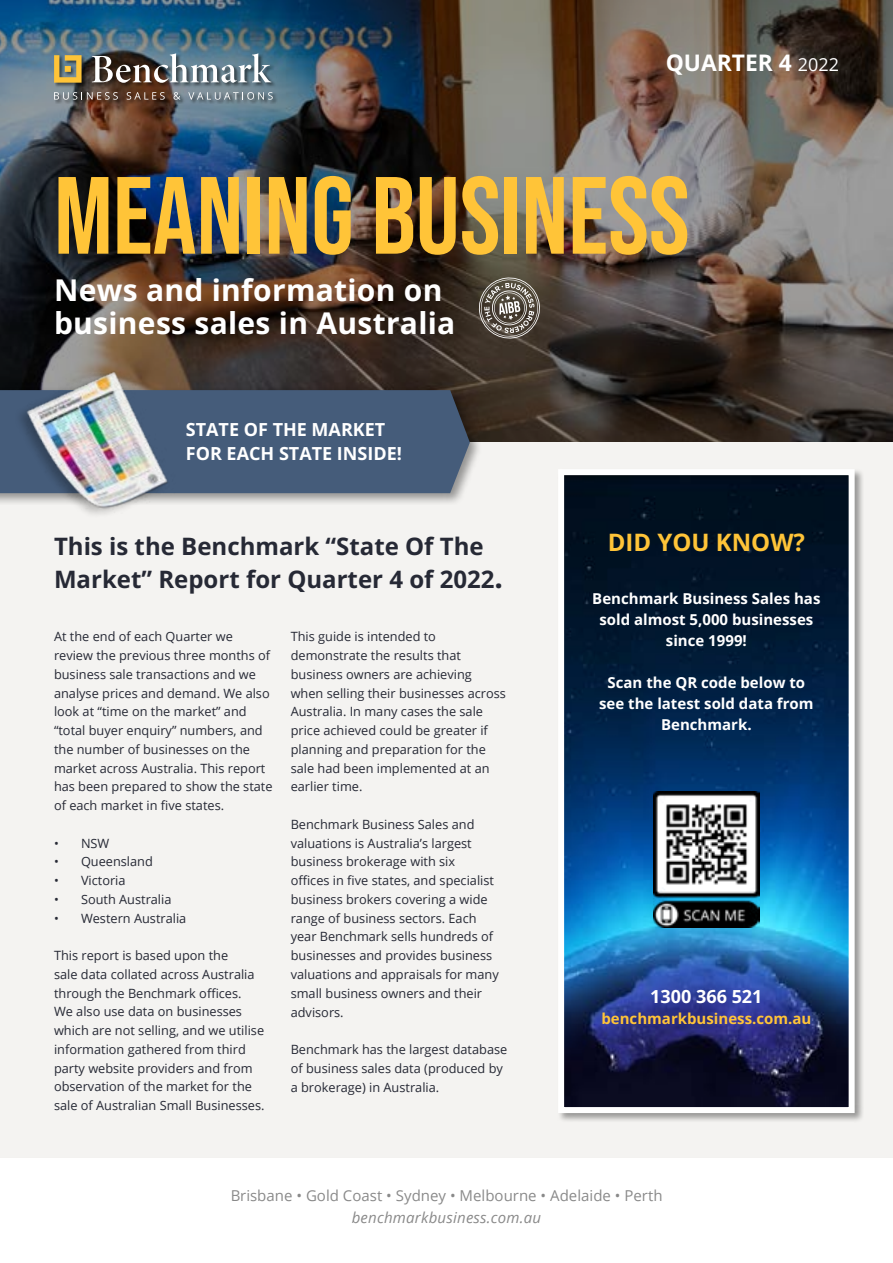
<style>
.page{position:relative;width:893px;height:1263px;background:#f4f3f1}
.page>*{position:absolute;margin:0;border:0;box-sizing:border-box;transform-origin:0 0}
.t1{font:109.5px "Bebas Neue";color:#ffc438}
.t2{font:700 30px/33px "Open Sans";letter-spacing:.01em;color:#fff}
.t3{font:700 24px/33px "Open Sans";color:#262935}
.t4{font:700 24px "Open Sans";color:#ffc438}
.t5{font:700 22.8px "Open Sans";color:#fff}
.t6{font:700 18px/24px "Open Sans";color:#fff}
.t7{font:700 15px/21px "Open Sans";color:#fff;text-align:center}
.t8{font:15px "Open Sans";color:#494949}
.t9{font:italic 15px "Open Sans";letter-spacing:.015em;color:#494949}
.t10{font:700 15px "Open Sans";color:#ffc438}
.t11{font:12.75px/18.8px "Open Sans";color:#262935}
.s1{font-weight:400;font-size:18px}
.s2{font-size:30px}
</style>
<div class="page">
<img style="left:0;top:0;width:893px;height:442px">
<div style="left:0;top:387px;width:482px;height:118px;background:#000;opacity:.4"></div>
<div style="left:239px;top:390px;width:231px;height:103px;background:#455c7a"></div>
<div style="left:0;top:1158px;width:893px;height:105px;background:#fff"></div>
<img style="left:0;top:325px;width:239px;height:189px">
<svg style="left:477px;top:275px;width:65px;height:65px;background:#6e675d"></svg>
<div style="left:558px;top:469px;width:306px;height:654px;background:#000;opacity:.38"></div>
<img style="left:565px;top:476px;width:283px;height:630px">
<div style="left:558px;top:469px;width:297px;height:644px;border:6px solid #fff"></div>
<img style="left:654px;top:791px;width:105px;height:136px">
<div style="left:55px;top:54px;width:222px;height:50px;background:#000;opacity:.5"></div>
<svg style="left:92px;top:53px;width:179px;height:30px"></svg>
<svg style="left:54px;top:92px;width:64px;height:8px"></svg>
<svg style="left:127px;top:92px;width:38px;height:8px"></svg>
<svg style="left:174px;top:92px;width:6px;height:8px"></svg>
<svg style="left:188px;top:92px;width:85px;height:8px"></svg>
<svg style="left:54px;top:55px;width:28px;height:28px"></svg>
<h3 class="t5" style="left:666px;top:48px;width:175px">QUARTER 4 <span class="s1">2022</span></h3>
<h1 class="t1" style="left:54px;top:154px;width:637px">MEANING BUSINESS</h1>
<h2 class="t2" style="left:54px;top:272px;width:403px">News and information on business sales in Australia</h2>
<h3 class="t6" style="left:186px;top:417px;width:218px">STATE OF THE MARKET<br>FOR EACH STATE INSIDE!</h3>
<h3 class="t3" style="left:54px;top:529px;width:451px">This is the Benchmark “State Of The<br>Market” Report for Quarter 4 of 2022<span class="s2">.</span></h3>
<h3 class="t4" style="left:608px;top:526px;width:199px">DID YOU KNOW?</h3>
<p class="t7" style="left:592px;top:587px;width:230px">Benchmark Business Sales has sold almost 5,000 businesses since 1999!</p>
<p class="t7" style="left:599px;top:671px;width:216px">Scan the QR code below to see the latest sold data from<br>Benchmark.</p>
<p class="t11" style="left:54px;top:627px;width:220px">At the end of each Quarter we review the previous three months of business sale transactions and we analyse prices and demand. We also look at “time on the market” and “total buyer enquiry” numbers, and the number of businesses on the market across Australia. This report has been prepared to show the state of each market in five states.</p>
<p class="t11" style="left:54px;top:833px;width:57px">• NSW</p>
<p class="t11" style="left:54px;top:852px;width:100px">• Queensland</p>
<p class="t11" style="left:54px;top:871px;width:73px">• Victoria</p>
<p class="t11" style="left:54px;top:889px;width:119px">• South Australia</p>
<p class="t11" style="left:54px;top:908px;width:134px">• Western Australia</p>
<p class="t11" style="left:54px;top:946px;width:212px">This report is based upon the<br>sale data collated across Australia through the Benchmark offices.<br>We also use data on businesses which are not selling, and we utilise information gathered from third party website providers and from observation of the market for the sale of Australian Small Businesses.</p>
<p class="t11" style="left:291px;top:627px;width:217px">This guide is intended to demonstrate the results that business owners are achieving when selling their businesses across<br>Australia. In many cases the sale price achieved could be greater if planning and preparation for the sale had been implemented at an earlier time.</p>
<p class="t11" style="left:291px;top:815px;width:210px">Benchmark Business Sales and valuations is Australia’s largest business brokerage with six<br>offices in five states, and specialist business brokers covering a wide range of business sectors. Each year Benchmark sells hundreds of businesses and provides business valuations and appraisals for many small business owners and their advisors.</p>
<p class="t11" style="left:291px;top:1040px;width:218px">Benchmark has the largest database of business sales data (produced by a brokerage) in Australia.</p>
<h3 class="t6" style="left:650px;top:983px;width:114px">1300 366 521</h3>
<p class="t10" style="left:601px;top:1008px;width:211px">benchmarkbusiness.com.au</p>
<p class="t8" style="left:230px;top:1185px;width:434px">Brisbane • Gold Coast • Sydney • Melbourne • Adelaide • Perth</p>
<p class="t9" style="left:352px;top:1207px;width:191px">benchmarkbusiness.com.au</p>
</div>
